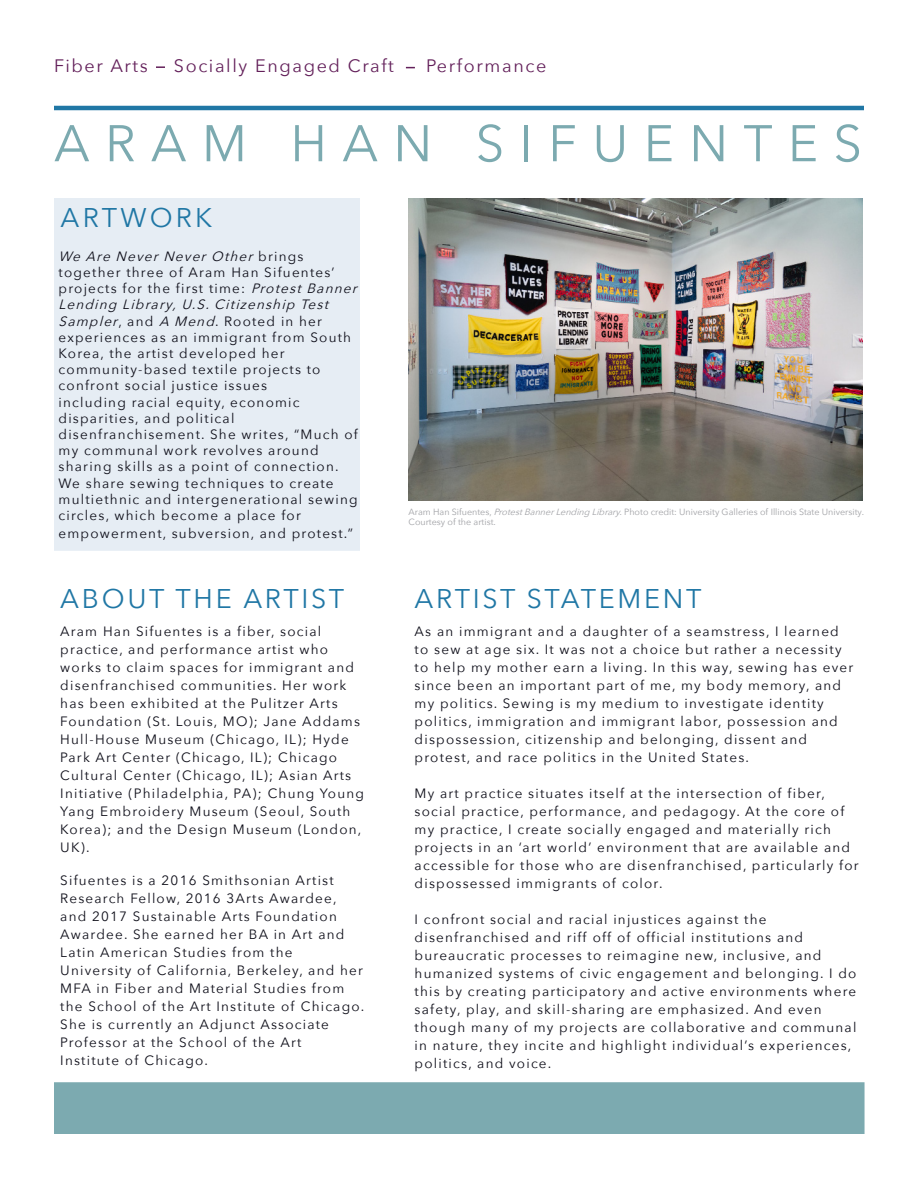
<style>
.page{position:relative;width:918px;height:1188px;background:#fff}
.page>*{position:absolute;margin:0;border:0;box-sizing:border-box;transform-origin:0 0}
.t1{font:51px "Avenir Next";letter-spacing:.3em;color:#7caab0}
.t2{font:27px "Avenir Next";letter-spacing:.1em;color:#2077a5}
.t3{font:27px "Avenir Next";letter-spacing:.12em;color:#2077a5}
.t4{font:18px "Avenir Next";letter-spacing:.09em;color:#63205a}
.t5{font:13.5px/18px "Avenir Next";letter-spacing:.09em;color:#0d0d18}
.t6{font:italic 13.5px "Avenir Next";color:#0d0d18}
.t7{font:9px/10.8px "Avenir Next";color:#a0a1a5}
.s1{font-style:normal}
.s2{font-style:italic}
</style>
<div class="page">
<hr style="left:54px;top:106px;width:810px;height:4px;background:#2077a5">
<svg style="left:156px;top:66px;width:9px;height:2px"></svg>
<div style="left:54px;top:198px;width:306px;height:353px;background:#e6edf4"></div>
<div style="left:54px;top:1082px;width:811px;height:52px;background:#7caab0;border:2px solid #7caab0"></div>
<img style="left:409px;top:198px;width:454px;height:303px">
<p class="t4" style="left:54px;top:51px;width:95px">Fiber Arts</p>
<p class="t4" style="left:174px;top:51px;width:222px">Socially Engaged Craft</p>
<p class="t4" style="left:426px;top:51px;width:122px">Performance</p>
<p class="t1" style="left:54px;top:100px;width:810px">ARAM HAN SIFUENTES</p>
<p class="t3" style="left:61px;top:194px;width:153px">ARTWORK</p>
<p class="t6" style="left:58px;top:245px;width:247px">We Are NeverNeverOther<span class="s1">b r i n g s</span></p>
<p class="t5" style="left:59px;top:263px;width:278px">together three of Aram Han Sifuentes’</p>
<p class="t5" style="left:59px;top:279px;width:305px">projects for the first time: <span class="s2">ProtestBanner</span></p>
<p class="t6" style="left:59px;top:293px;width:277px">Lending Library,U.S.Citizenship Test</p>
<p class="t5" style="left:59px;top:311px;width:265px"><span class="s2">Sampler</span>, a n d <span class="s2">A Mend</span>. R o ot e d i n h e r</p>
<p class="t5" style="left:59px;top:327px;width:294px">experiences as an immigrant from South</p>
<p class="t5" style="left:59px;top:344px;width:228px">Korea, the artist developed her</p>
<p class="t5" style="left:59px;top:360px;width:263px">community-based textile projects to</p>
<p class="t5" style="left:59px;top:376px;width:210px">confront social justice issues</p>
<p class="t5" style="left:59px;top:392px;width:243px">including racial equity, economic</p>
<p class="t5" style="left:59px;top:408px;width:177px">disparities, and political</p>
<p class="t5" style="left:59px;top:425px;width:301px">disenfranchisement. She writes, “Much of</p>
<p class="t5" style="left:59px;top:441px;width:262px">my communal work revolves around</p>
<p class="t5" style="left:59px;top:457px;width:282px">sharing skills as a point of connection.</p>
<p class="t5" style="left:58px;top:473px;width:277px">We share sewing techniques to create</p>
<p class="t5" style="left:59px;top:489px;width:301px">multiethnic and intergenerational sewing</p>
<p class="t5" style="left:59px;top:506px;width:244px">circles, which become a place for</p>
<p class="t5" style="left:59px;top:524px;width:296px">empowerment, subversion, and protest.”</p>
<p class="t2" style="left:60px;top:576px;width:285px">ABOUT THE ARTIST</p>
<p class="t5" style="left:60px;top:622px;width:262px">Aram Han Sifuentes is a fiber, social</p>
<p class="t5" style="left:60px;top:640px;width:295px">practice, and performance artist who works to claim spaces for immigrant and</p>
<p class="t5" style="left:60px;top:676px;width:305px">disenfranchised communities. Her work has been exhibited at the Pulitzer Arts Foundation (St. Louis, MO); Jane Addams Hull-House Museum (Chicago, IL); Hyde Park Art Center (Chicago, IL); Chicago Cultural Center (Chicago, IL); Asian Arts Initiative (Philadelphia, PA); Chung Young Yang Embroidery Museum (Seoul, South Korea); and the Design Museum (London, UK).</p>
<p class="t5" style="left:60px;top:871px;width:275px">Sifuentes is a 2016 Smithsonian Artist</p>
<p class="t5" style="left:60px;top:889px;width:286px">Research Fellow, 2016 3Arts Awardee, and 2017 Sustainable Arts Foundation Awardee. She earned her BA in Art and Latin American Studies from the</p>
<p class="t5" style="left:60px;top:961px;width:306px">University of California, Berkeley, and her MFA in Fiber and Material Studies from the School of the Art Institute of Chicago.<br>She is currently an Adjunct Associate</p>
<p class="t5" style="left:60px;top:1033px;width:243px">Professor at the School of the Art</p>
<p class="t5" style="left:60px;top:1051px;width:149px">Institute of Chicago.</p>
<p class="t7" style="left:409px;top:506px;width:457px">Aram Han Sifuentes, <span class="s2">ProtestBannerLendingLibrary.</span>Photo credit: University Galleries of Illinois State University.<br>Courtesy of the artist.</p>
<p class="t2" style="left:415px;top:576px;width:288px">ARTIST STATEMENT</p>
<p class="t5" style="left:415px;top:622px;width:440px">As an immigrant and a daughter of a seamstress, I learned to sew at age six. It was not a choice but rather a necessity to help my mother earn a living. In this way, sewing has ever since been an important part of me, my body memory, and my politics. Sewing is my medium to investigate identity politics, immigration and immigrant labor, possession and dispossession, citizenship and belonging, dissent and</p>
<p class="t5" style="left:415px;top:748px;width:336px">protest, and race politics in the United States.</p>
<p class="t5" style="left:415px;top:784px;width:412px">My art practice situates itself at the intersection of fiber,</p>
<p class="t5" style="left:415px;top:802px;width:446px">social practice, performance, and pedagogy. At the core of my practice, I create socially engaged and materially rich projects in an ‘art world’ environment that are available and accessible for those who are disenfranchised, particularly for</p>
<p class="t5" style="left:415px;top:874px;width:249px">dispossessed immigrants of color.</p>
<p class="t5" style="left:415px;top:910px;width:353px">I confront social and racial injustices against the</p>
<p class="t5" style="left:415px;top:928px;width:390px">disenfranchised and riff off of official institutions and</p>
<p class="t5" style="left:415px;top:946px;width:443px">bureaucratic processes to reimagine new, inclusive, and humanized systems of civic engagement and belonging. I do this by creating participatory and active environments where safety, play, and skill-sharing are emphasized. And even though many of my projects are collaborative and communal in nature, they incite and highlight individual’s experiences, politics, and voice.</p>
</div>
